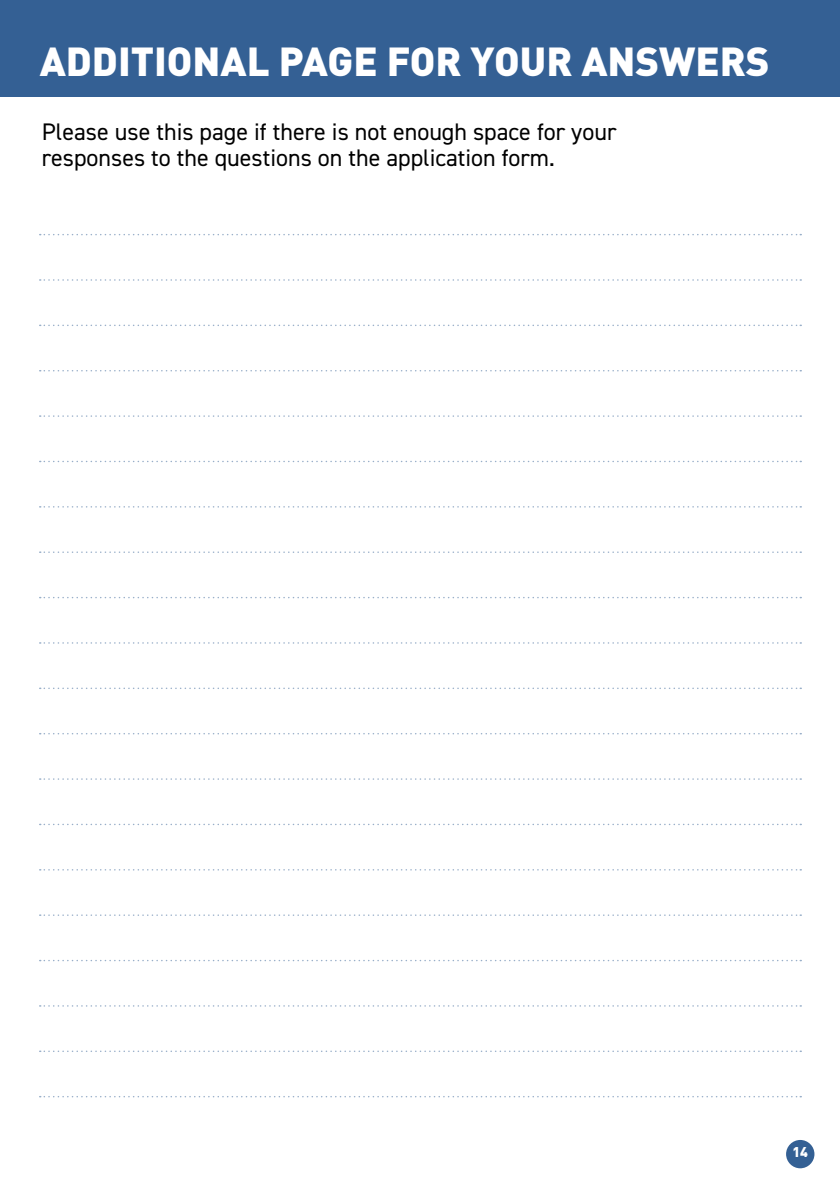
<style>
.page{position:relative;width:840px;height:1191px;background:#fff}
.page>*{position:absolute;margin:0;border:0;box-sizing:border-box;transform-origin:0 0}
.t1{font:900 40px "DIN";color:#fff}
.t2{font:24px/26px "DIN2014";color:#000}
.t3{font:900 14px "DIN";color:#fff}
</style>
<div class="page">
<div style="left:785px;top:1140px;width:29px;height:28px;background:#346094;border-radius:50%"></div>
<div style="left:0;top:0;width:839px;height:96px;background:#346094"></div>
<svg style="left:40px;top:234px;width:760px;height:1px"></svg>
<svg style="left:40px;top:279px;width:760px;height:2px"></svg>
<svg style="left:40px;top:324px;width:760px;height:2px"></svg>
<svg style="left:40px;top:370px;width:760px;height:1px"></svg>
<svg style="left:40px;top:415px;width:760px;height:2px"></svg>
<svg style="left:40px;top:461px;width:760px;height:1px"></svg>
<svg style="left:40px;top:506px;width:760px;height:1px"></svg>
<svg style="left:40px;top:551px;width:760px;height:2px"></svg>
<svg style="left:40px;top:597px;width:760px;height:1px"></svg>
<svg style="left:40px;top:642px;width:760px;height:1px"></svg>
<svg style="left:40px;top:687px;width:760px;height:2px"></svg>
<svg style="left:40px;top:733px;width:760px;height:1px"></svg>
<svg style="left:40px;top:778px;width:760px;height:2px"></svg>
<svg style="left:40px;top:823px;width:760px;height:2px"></svg>
<svg style="left:40px;top:869px;width:760px;height:1px"></svg>
<svg style="left:40px;top:914px;width:760px;height:2px"></svg>
<svg style="left:40px;top:959px;width:760px;height:2px"></svg>
<svg style="left:40px;top:1005px;width:760px;height:1px"></svg>
<svg style="left:40px;top:1050px;width:760px;height:2px"></svg>
<svg style="left:40px;top:1096px;width:760px;height:1px"></svg>
<h1 class="t1" style="left:40px;top:34px;width:731px">ADDITIONAL PAGE FOR YOUR ANSWERS</h1>
<p class="t2" style="left:42px;top:118px;width:576px">Please use this page if there is not enough space for your responses to the questions on the application form.</p>
<p class="t3" style="left:792px;top:1142px;width:17px">14</p>
</div>
